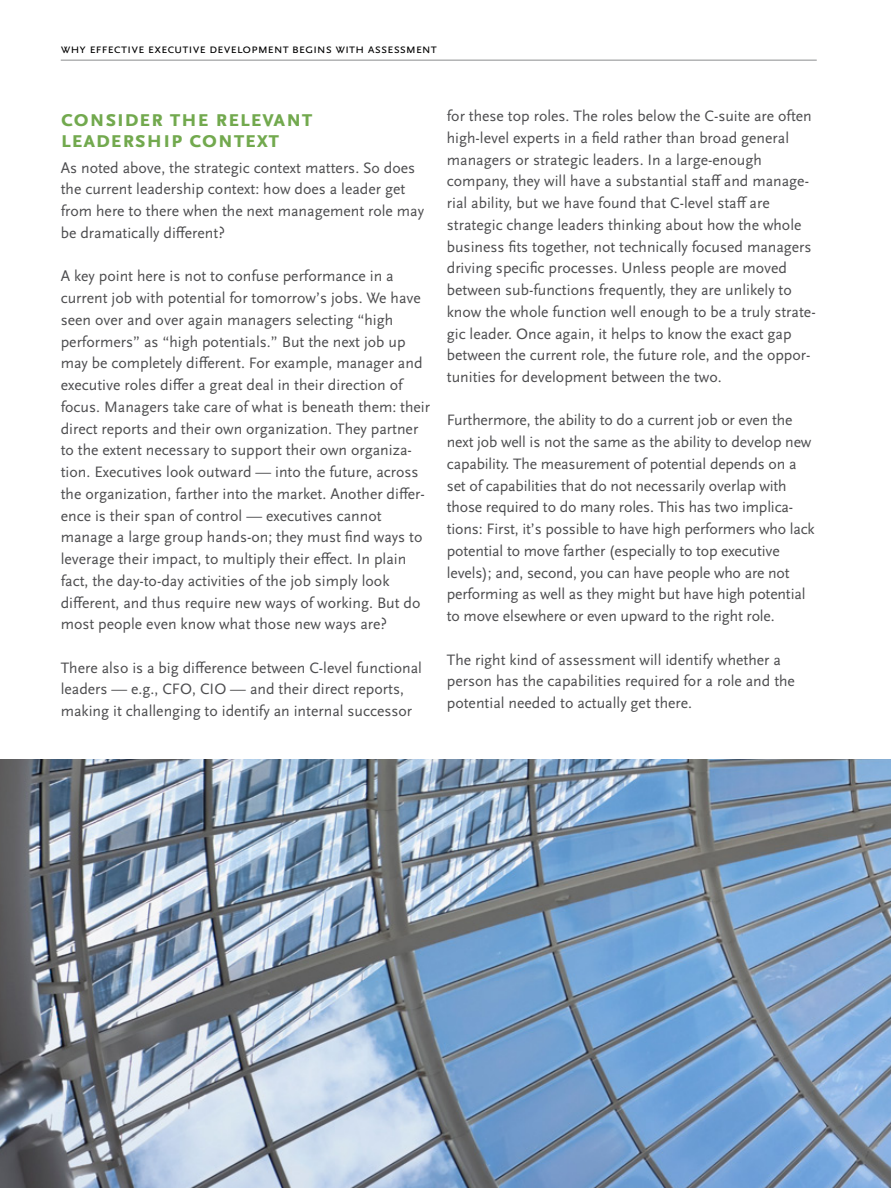
<style>
.page{position:relative;width:891px;height:1188px;background:#fff}
.page>*{position:absolute;margin:0;border:0;box-sizing:border-box;transform-origin:0 0}
.t1{font:700 24px/21px "Scala Sans Pro";letter-spacing:.01em;color:#72a94e}
.t2{font:15.75px/21.8px "Scala Sans Pro";color:#4d4d4f}
.t3{font:13.5px "Scala Sans Pro";letter-spacing:-.01em;color:#000}
</style>
<div class="page">
<hr style="left:61px;top:60px;width:756px;height:1px;background:#8a8c8e">
<img style="left:0;top:759px;width:891px;height:429px">
<p class="t3" style="left:61px;top:41px;width:378px">Why Effective Executive Development Begins with Assessment</p>
<h1 class="t1" style="left:61px;top:107px;width:253px">Consider the relevant leadership context</h1>
<p class="t2" style="left:61px;top:157px;width:365px">As noted above, the strategic context matters. So does the current leadership context: how does a leader get from here to there when the next management role may be dramatically different?</p>
<p class="t2" style="left:61px;top:265px;width:371px">A key point here is not to confuse performance in a current job with potential for tomorrow’s jobs. We have seen over and over again managers selecting “high performers” as “high potentials.” But the next job up may be completely different. For example, manager and executive roles differ a great deal in their direction of focus. Managers take care of what is beneath them: their direct reports and their own organization. They partner to the extent necessary to support their own organiza&shy;tion. Executives look outward — into the future, across the organization, farther into the market. Another differ&shy;ence is their span of control — executives cannot manage a large group hands-on; they must find ways to leverage their impact, to multiply their effect. In plain fact, the day-to-day activities of the job simply look different, and thus require new ways of working. But do most people even know what those new ways are?</p>
<p class="t2" style="left:61px;top:657px;width:363px">There also is a big difference between C-level functional leaders — e.g., CFO, CIO — and their direct reports, making it challenging to identify an internal successor</p>
<p class="t2" style="left:447px;top:105px;width:370px">for these top roles. The roles below the C-suite are often high-level experts in a field rather than broad general managers or strategic leaders. In a large-enough company, they will have a substantial staff and manage&shy;rial ability, but we have found that C-level staff are strategic change leaders thinking about how the whole business fits together, not technically focused managers driving specific processes. Unless people are moved between sub-functions frequently, they are unlikely to know the whole function well enough to be a truly strate&shy;gic leader. Once again, it helps to know the exact gap between the current role, the future role, and the oppor&shy;tunities for development between the two.</p>
<p class="t2" style="left:447px;top:409px;width:369px">Furthermore, the ability to do a current job or even the next job well is not the same as the ability to develop new capability. The measurement of potential depends on a set of capabilities that do not necessarily overlap with those required to do many roles. This has two implica&shy;tions: First, it’s possible to have high performers who lack potential to move farther (especially to top executive levels); and, second, you can have people who are not performing as well as they might but have high potential to move elsewhere or even upward to the right role.</p>
<p class="t2" style="left:447px;top:648px;width:350px">The right kind of assessment will identify whether a person has the capabilities required for a role and the potential needed to actually get there.</p>
</div>
